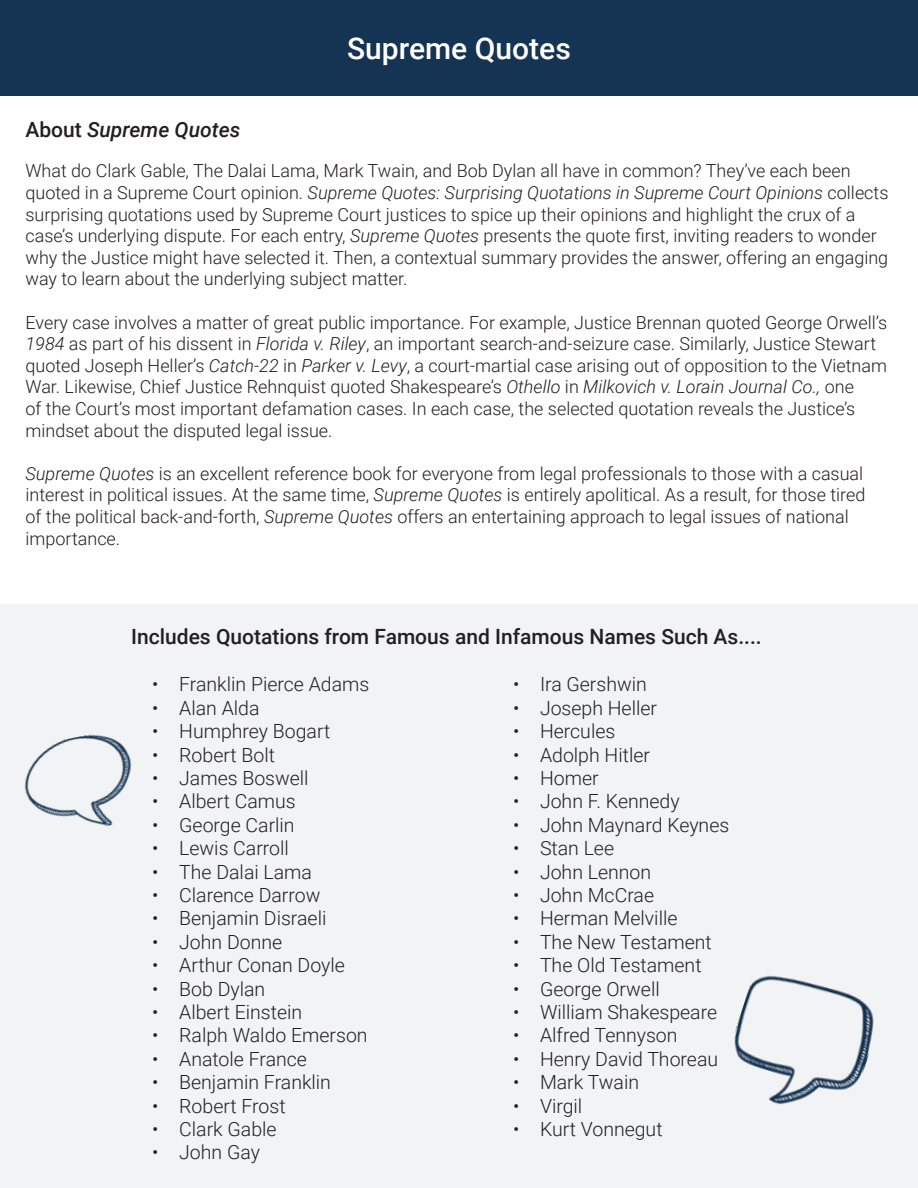
<style>
.page{position:relative;width:918px;height:1188px;background:#fff}
.page>*{position:absolute;margin:0;border:0;box-sizing:border-box;transform-origin:0 0}
.t1{font:500 30px "Roboto";color:#fff}
.t2{font:500 21px "Roboto";color:#231f20}
.t3{font:italic 500 21px "Roboto";color:#231f20}
.t4{font:300 19.5px "Roboto";color:#231f20}
.t5{font:300 18px/21.6px "Roboto";color:#231f20}
.s1{font-style:normal}
.s2{font-style:italic}
</style>
<div class="page">
<div style="left:0;top:605px;width:918px;height:583px;background:#f2f3f4"></div>
<div style="left:0;top:0;width:918px;height:95px;background:#153353"></div>
<img style="left:734px;top:975px;width:140px;height:130px">
<img style="left:24px;top:734px;width:108px;height:92px">
<p class="t1" style="left:347px;top:27px;width:225px">Supreme Quotes</p>
<p class="t3" style="left:26px;top:115px;width:216px"><span class="s1">About</span> Supreme Quotes</p>
<p class="t5" style="left:26px;top:160px;width:864px">What do Clark Gable, The Dalai Lama, Mark Twain, and Bob Dylan all have in common? They’ve each been quoted in a Supreme Court opinion. <span class="s2">Supreme Quotes: Surprising Quotations in Supreme Court Opinions</span> collects surprising quotations used by Supreme Court justices to spice up their opinions and highlight the crux of a case’s underlying dispute. For each entry, <span class="s2">Supreme Quotes</span> presents the quote first, inviting readers to wonder why the Justice might have selected it. Then, a contextual summary provides the answer, offering an engaging way to learn about the underlying subject matter.</p>
<p class="t5" style="left:26px;top:311px;width:863px">Every case involves a matter of great public importance. For example, Justice Brennan quoted George Orwell’s <span class="s2">1984</span> as part of his dissent in <span class="s2">Florida v. Riley</span>, an important search-and-seizure case. Similarly, Justice Stewart quoted Joseph Heller’s <span class="s2">Catch-22</span> in <span class="s2">Parker v. Levy</span>, a court-martial case arising out of opposition to the Vietnam War. Likewise, Chief Justice Rehnquist quoted Shakespeare’s <span class="s2">Othello</span> in <span class="s2">Milkovich v. Lorain Journal Co.,</span> one<br>of the Court’s most important defamation cases. In each case, the selected quotation reveals the Justice’s mindset about the disputed legal issue.</p>
<p class="t5" style="left:26px;top:462px;width:841px"><span class="s2">Supreme Quotes</span> is an excellent reference book for everyone from legal professionals to those with a casual interest in political issues. At the same time, <span class="s2">Supreme Quotes</span> is entirely apolitical. As a result, for those tired of the political back-and-forth, <span class="s2">Supreme Quotes</span> offers an entertaining approach to legal issues of national importance.</p>
<p class="t2" style="left:131px;top:622px;width:632px">Includes Quotations from Famous and Infamous Names Such As....</p>
<p class="t4" style="left:152px;top:671px;width:219px">• Franklin Pierce Adams</p>
<p class="t4" style="left:152px;top:694px;width:109px">• Alan Alda</p>
<p class="t4" style="left:152px;top:718px;width:180px">• Humphrey Bogart</p>
<p class="t4" style="left:152px;top:741px;width:124px">• Robert Bolt</p>
<p class="t4" style="left:152px;top:764px;width:158px">• James Boswell</p>
<p class="t4" style="left:152px;top:788px;width:145px">• Albert Camus</p>
<p class="t4" style="left:152px;top:811px;width:144px">• George Carlin</p>
<p class="t4" style="left:152px;top:835px;width:138px">• Lewis Carroll</p>
<p class="t4" style="left:152px;top:858px;width:161px">• The Dalai Lama</p>
<p class="t4" style="left:152px;top:881px;width:170px">• Clarence Darrow</p>
<p class="t4" style="left:152px;top:905px;width:176px">• Benjamin Disraeli</p>
<p class="t4" style="left:152px;top:928px;width:131px">• John Donne</p>
<p class="t4" style="left:152px;top:952px;width:194px">• Arthur Conan Doyle</p>
<p class="t4" style="left:152px;top:975px;width:114px">• Bob Dylan</p>
<p class="t4" style="left:152px;top:998px;width:151px">• Albert Einstein</p>
<p class="t4" style="left:152px;top:1022px;width:217px">• Ralph Waldo Emerson</p>
<p class="t4" style="left:152px;top:1045px;width:156px">• Anatole France</p>
<p class="t4" style="left:152px;top:1069px;width:180px">• Benjamin Franklin</p>
<p class="t4" style="left:152px;top:1092px;width:135px">• Robert Frost</p>
<p class="t4" style="left:152px;top:1115px;width:126px">• Clark Gable</p>
<p class="t4" style="left:152px;top:1139px;width:109px">• John Gay</p>
<p class="t4" style="left:513px;top:671px;width:135px">• Ira Gershwin</p>
<p class="t4" style="left:513px;top:694px;width:146px">• Joseph Heller</p>
<p class="t4" style="left:513px;top:718px;width:104px">• Hercules</p>
<p class="t4" style="left:513px;top:741px;width:138px">• Adolph Hitler</p>
<p class="t4" style="left:513px;top:764px;width:87px">• Homer</p>
<p class="t4" style="left:513px;top:788px;width:168px">• John F. Kennedy</p>
<p class="t4" style="left:513px;top:811px;width:218px">• John Maynard Keynes</p>
<p class="t4" style="left:513px;top:835px;width:103px">• Stan Lee</p>
<p class="t4" style="left:513px;top:858px;width:140px">• John Lennon</p>
<p class="t4" style="left:513px;top:881px;width:143px">• John McCrae</p>
<p class="t4" style="left:513px;top:905px;width:166px">• Herman Melville</p>
<p class="t4" style="left:513px;top:928px;width:200px">• The New Testament</p>
<p class="t4" style="left:513px;top:952px;width:190px">• The Old Testament</p>
<p class="t4" style="left:513px;top:975px;width:148px">• George Orwell</p>
<p class="t4" style="left:513px;top:998px;width:206px">• William Shakespeare</p>
<p class="t4" style="left:513px;top:1022px;width:166px">• Alfred Tennyson</p>
<p class="t4" style="left:513px;top:1045px;width:207px">• Henry David Thoreau</p>
<p class="t4" style="left:513px;top:1069px;width:128px">• Mark Twain</p>
<p class="t4" style="left:513px;top:1092px;width:71px">• Virgil</p>
<p class="t4" style="left:513px;top:1115px;width:151px">• Kurt Vonnegut</p>
</div>
